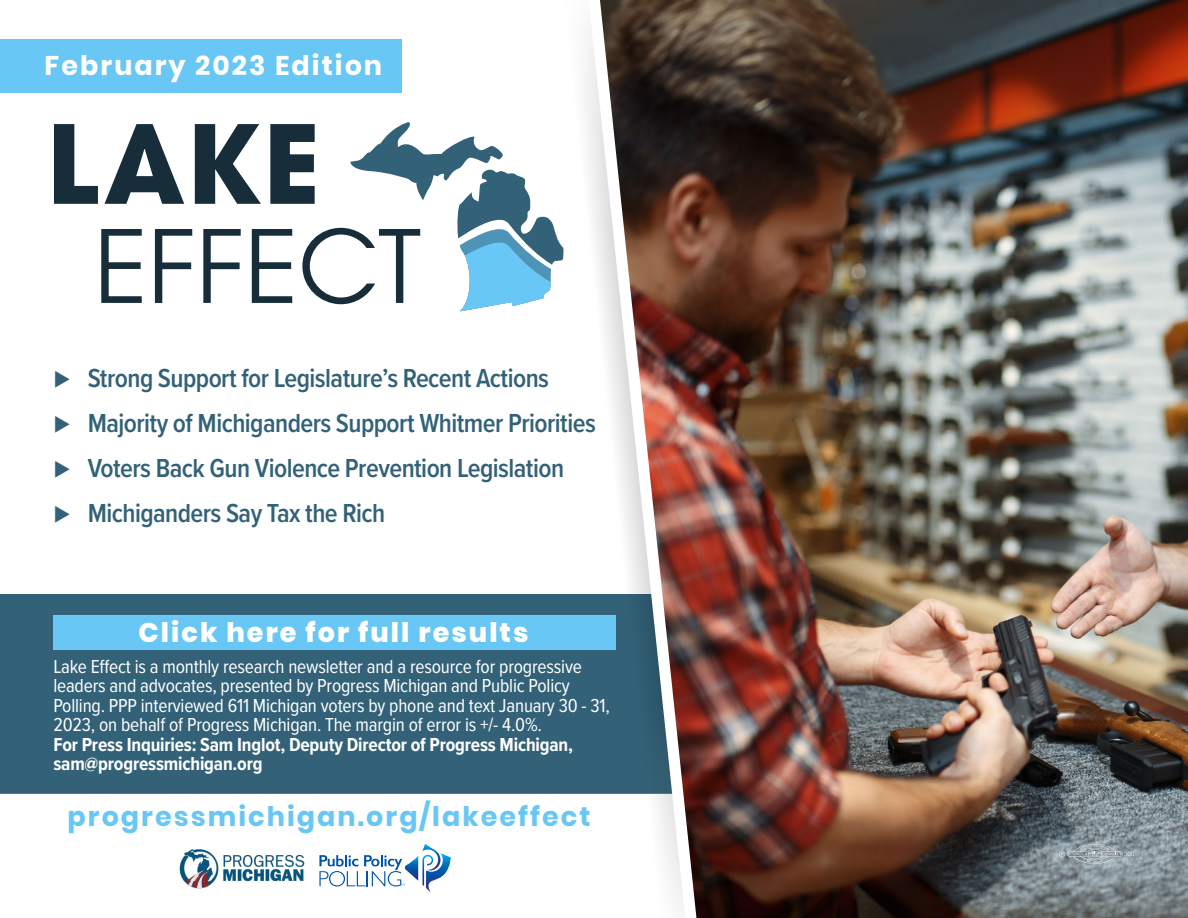
<style>
.page{position:relative;width:1188px;height:918px;background:#fff}
.page>*{position:absolute;margin:0;border:0;box-sizing:border-box;transform-origin:0 0}
.t1{font:600 27px/45px "Proxima Nova Cond";letter-spacing:-.02em;color:#336278}
.t2{font:700 27px "Poppins";letter-spacing:.075em;color:#68c7f5}
.t3{font:800 27px "Poppins";letter-spacing:.075em;color:#fff}
.t4{font:700 27px "Poppins";letter-spacing:.075em;color:#fff}
.t5{font:19.5px/19.5px "Proxima Nova Cond";letter-spacing:-.01em;color:#fff}
.t6{font:700 19.5px/19.5px "Proxima Nova Cond";letter-spacing:-.01em;color:#fff}
</style>
<div class="page">
<img style="left:707px;top:0;width:481px;height:918px">
<div style="left:0;top:594px;width:561px;height:200px;background:#336278"></div>
<svg style="left:54px;top:122px;width:507px;height:189px"></svg>
<div style="left:0;top:39px;width:402px;height:54px;background:#68c7f5"></div>
<div style="left:53px;top:615px;width:563px;height:35px;background:#68c7f5"></div>
<svg style="left:1059px;top:844px;width:75px;height:20px"></svg>
<svg style="left:319px;top:844px;width:132px;height:49px"></svg>
<img style="left:179px;top:849px;width:126px;height:40px">
<svg style="left:561px;top:245px;width:19px;height:549px"></svg>
<img style="left:580px;top:0;width:127px;height:918px">
<h1 class="t4" style="left:45px;top:50px;width:339px">February 2023 Edition</h1>
<h1 class="t1" style="left:54px;top:355px;width:543px">⊲ Strong Support for Legislature’s Recent Actions<br>⊲ Majority of Michiganders Support Whitmer Priorities ⊲ Voters Back Gun Violence Prevention Legislation<br>⊲ Michiganders Say Tax the Rich</h1>
<h1 class="t3" style="left:139px;top:617px;width:391px">Click here for full results</h1>
<p class="t5" style="left:53px;top:655px;width:558px">Lake Effect is a monthly research newsletter and a resource for progressive leaders and advocates, presented by Progress Michigan and Public Policy Polling. PPP interviewed 611 Michigan voters by phone and text January 30 - 31, 2023, on behalf of Progress Michigan. The margin of error is +/- 4.0%.</p>
<p class="t6" style="left:53px;top:734px;width:521px">For Press Inquiries: Sam Inglot, Deputy Director of Progress Michigan, sam@progressmichigan.org</p>
<h1 class="t2" style="left:68px;top:801px;width:525px">progressmichigan.org/lakeeffect</h1>
</div>
